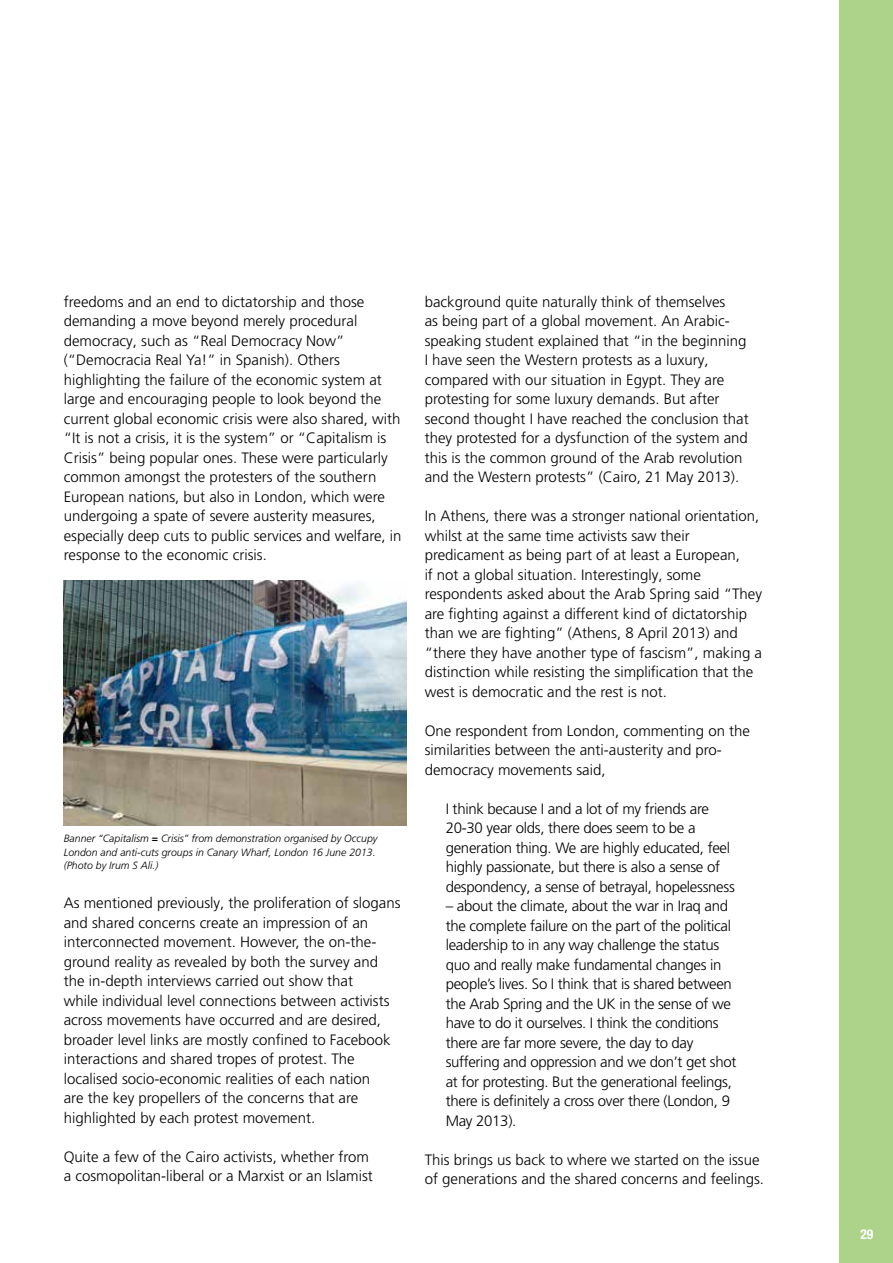
<style>
.page{position:relative;width:893px;height:1263px;background:#fff}
.page>*{position:absolute;margin:0;border:0;box-sizing:border-box;transform-origin:0 0}
.t1{font:300 15px/19.5px "Frutiger LT Pro";color:#000}
.t2{font:300 15px/19.5px "Frutiger LT Pro";letter-spacing:-.02em;color:#000}
.t3{font:700 condensed 13.5px "Helvetica Neue LT Pro";color:#fff}
.t4{font:italic 300 10.5px/13.5px "Frutiger LT Pro";color:#000}
.s1{font-weight:700;font-style:normal}
</style>
<div class="page">
<div style="left:839px;top:0;width:54px;height:1263px;background:#add38b"></div>
<img style="left:64px;top:581px;width:343px;height:245px">
<p class="t1" style="left:64px;top:292px;width:339px">freedoms and an end to dictatorship and those demanding a move beyond merely procedural democracy, such as “Real Democracy Now” (“Democracia Real Ya!” in Spanish). Others highlighting the failure of the economic system at large and encouraging people to look beyond the current global economic crisis were also shared, with “It is not a crisis, it is the system” or “Capitalism is Crisis” being popular ones. These were particularly common amongst the protesters of the southern European nations, but also in London, which were undergoing a spate of severe austerity measures, especially deep cuts to public services and welfare, in response to the economic crisis.</p>
<p class="t4" style="left:64px;top:832px;width:315px">Banner “Capitalism <span class="s1">=</span> Crisis” from demonstration organised by Occupy<br>London and anti-cuts groups in Canary Wharf, London 16 June 2013. (Photo by Irum S Ali.)</p>
<p class="t1" style="left:64px;top:893px;width:338px">As mentioned previously, the proliferation of slogans and shared concerns create an impression of an interconnected movement. However, the on-the&shy;ground reality as revealed by both the survey and the in-depth interviews carried out show that<br>while individual level connections between activists across movements have occurred and are desired, broader level links are mostly confined to Facebook interactions and shared tropes of protest. The localised socio-economic realities of each nation<br>are the key propellers of the concerns that are highlighted by each protest movement.</p>
<p class="t1" style="left:64px;top:1147px;width:311px">Quite a few of the Cairo activists, whether from a cosmopolitan-liberal or a Marxist or an Islamist</p>
<p class="t1" style="left:425px;top:292px;width:325px">background quite naturally think of themselves<br>as being part of a global movement. An Arabic&shy;speaking student explained that “in the beginning I have seen the Western protests as a luxury, compared with our situation in Egypt. They are protesting for some luxury demands. But after second thought I have reached the conclusion that they protested for a dysfunction of the system and this is the common ground of the Arab revolution and the Western protests” (Cairo, 21 May 2013).</p>
<p class="t1" style="left:425px;top:506px;width:339px">In Athens, there was a stronger national orientation, whilst at the same time activists saw their predicament as being part of at least a European,<br>if not a global situation. Interestingly, some respondents asked about the Arab Spring said “They are fighting against a different kind of dictatorship than we are fighting” (Athens, 8 April 2013) and “there they have another type of fascism”, making a distinction while resisting the simplification that the west is democratic and the rest is not.</p>
<p class="t1" style="left:425px;top:721px;width:327px">One respondent from London, commenting on the similarities between the anti-austerity and pro&shy;democracy movements said,</p>
<p class="t2" style="left:446px;top:799px;width:291px">I think because I and a lot of my friends are 20-30 year olds, there does seem to be a generation thing. We are highly educated, feel highly passionate, but there is also a sense of despondency, a sense of betrayal, hopelessness</p>
<p class="t2" style="left:446px;top:896px;width:292px">– about the climate, about the war in Iraq and the complete failure on the part of the political leadership to in any way challenge the status quo and really make fundamental changes in people’s lives. So I think that is shared between the Arab Spring and the UK in the sense of we have to do it ourselves. I think the conditions there are far more severe, the day to day suffering and oppression and we don’t get shot at for protesting. But the generational feelings, there is definitely a cross over there (London, 9<br>May 2013).</p>
<p class="t1" style="left:425px;top:1150px;width:341px">This brings us back to where we started on the issue of generations and the shared concerns and feelings.</p>
<p class="t3" style="left:860px;top:1226px;width:14px">29</p>
</div>
